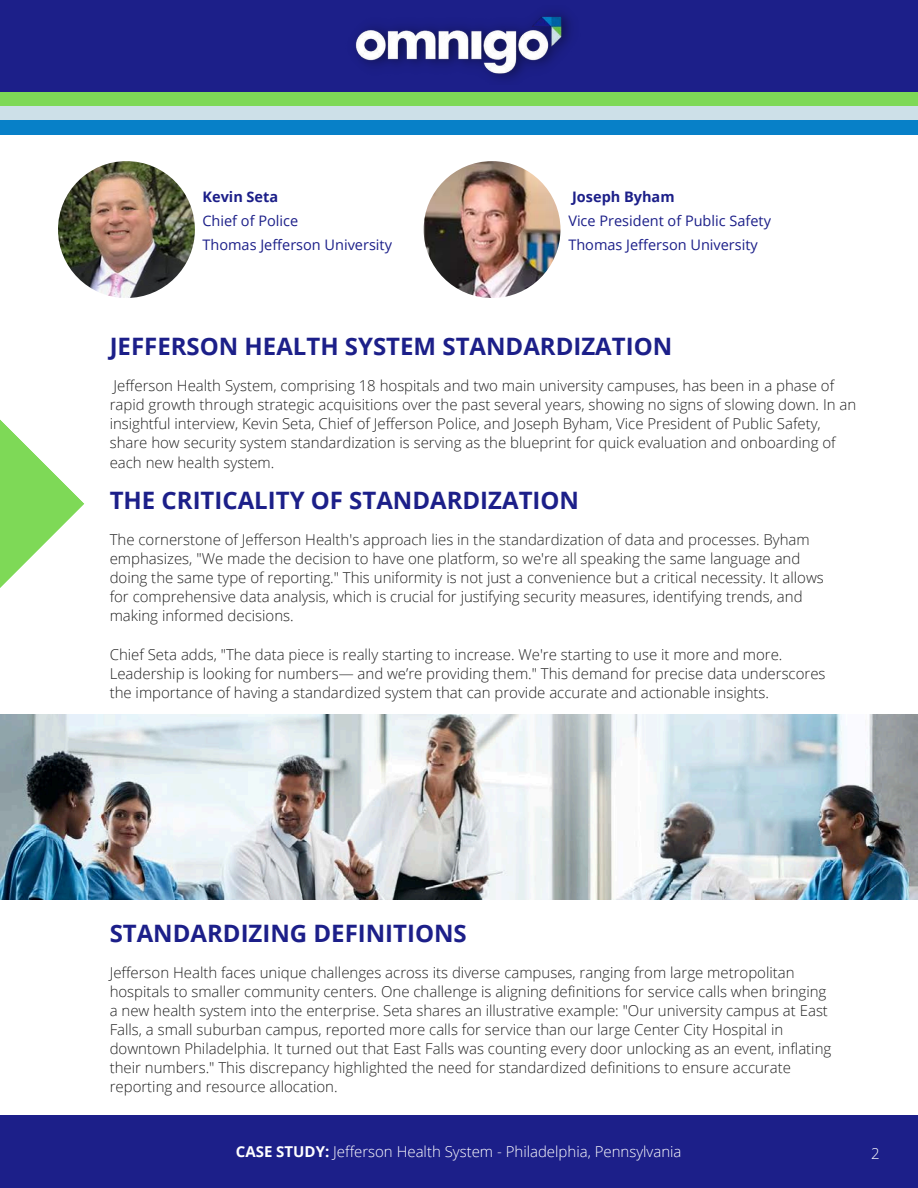
<style>
.page{position:relative;width:918px;height:1188px;background:#fff}
.page>*{position:absolute;margin:0;border:0;box-sizing:border-box;transform-origin:0 0}
.t1{font:700 24px "Open Sans";color:#1c1f89}
.t2{font:300 15px/19.2px "Open Sans";color:#222}
.t3{font:300 15px "Open Sans";color:#fff}
.t4{font:14.55px/24px "Open Sans";color:#1c1f89}
.s1{font-weight:700}
</style>
<div class="page">
<div style="left:0;top:0;width:918px;height:135px;background:#0780c8"></div>
<div style="left:0;top:0;width:918px;height:120px;background:#cde0e8"></div>
<div style="left:0;top:0;width:918px;height:106px;background:#7ed957"></div>
<div style="left:0;top:0;width:918px;height:91px;background:#1c1f89"></div>
<img style="left:355px;top:12px;width:216px;height:67px">
<div style="left:0;top:1115px;width:918px;height:73px;background:#1c1f89"></div>
<svg style="left:0;top:91px;width:85px;height:624px"></svg>
<img style="left:58px;top:161px;width:137px;height:137px;border-radius:50%">
<img style="left:424px;top:161px;width:137px;height:137px;border-radius:50%">
<img style="left:0;top:715px;width:918px;height:184px">
<h1 class="t4" style="left:203px;top:185px;width:191px"><span class="s1">Kevin Seta<br></span>Chief of Police<br>Thomas Jefferson University</h1>
<p class="t4" style="left:568px;top:185px;width:204px"><span class="s1">Joseph Byham<br></span>Vice President of Public Safety<br>Thomas Jefferson University</p>
<h1 class="t1" style="left:110px;top:329px;width:564px">JEFFERSON HEALTH SYSTEM STANDARDIZATION</h1>
<h1 class="t2" style="left:110px;top:376px;width:748px">Jefferson Health System, comprising 18 hospitals and two main university campuses, has been in a phase of rapid growth through strategic acquisitions over the past several years, showing no signs of slowing down. In an insightful interview, Kevin Seta, Chief of Jefferson Police, and Joseph Byham, Vice President of Public Safety, share how security system standardization is serving as the blueprint for quick evaluation and onboarding of each new health system.</h1>
<h1 class="t1" style="left:110px;top:483px;width:471px">THE CRITICALITY OF STANDARDIZATION</h1>
<h1 class="t2" style="left:110px;top:530px;width:716px">The cornerstone of Jefferson Health's approach lies in the standardization of data and processes. Byham emphasizes, "We made the decision to have one platform, so we're all speaking the same language and doing the same type of reporting." This uniformity is not just a convenience but a critical necessity. It allows for comprehensive data analysis, which is crucial for justifying security measures, identifying trends, and making informed decisions.</h1>
<h1 class="t2" style="left:110px;top:644px;width:717px">Chief Seta adds, "The data piece is really starting to increase. We're starting to use it more and more.<br>Leadership is looking for numbers— and we’re providing them." This demand for precise data underscores the importance of having a standardized system that can provide accurate and actionable insights.</h1>
<h1 class="t1" style="left:110px;top:916px;width:359px">STANDARDIZING DEFINITIONS</h1>
<h1 class="t2" style="left:110px;top:962px;width:723px">Jefferson Health faces unique challenges across its diverse campuses, ranging from large metropolitan hospitals to smaller community centers. One challenge is aligning definitions for service calls when bringing a new health system into the enterprise. Seta shares an illustrative example: "Our university campus at East Falls, a small suburban campus, reported more calls for service than our large Center City Hospital in downtown Philadelphia. It turned out that East Falls was counting every door unlocking as an event, inflating their numbers." This discrepancy highlighted the need for standardized definitions to ensure accurate reporting and resource allocation.</h1>
<p class="t3" style="left:236px;top:1141px;width:447px"><span class="s1">CASE STUDY:</span> Jefferson Health System - Philadelphia, Pennsylvania</p>
<h1 class="t3" style="left:871px;top:1143px;width:10px">2</h1>
</div>
